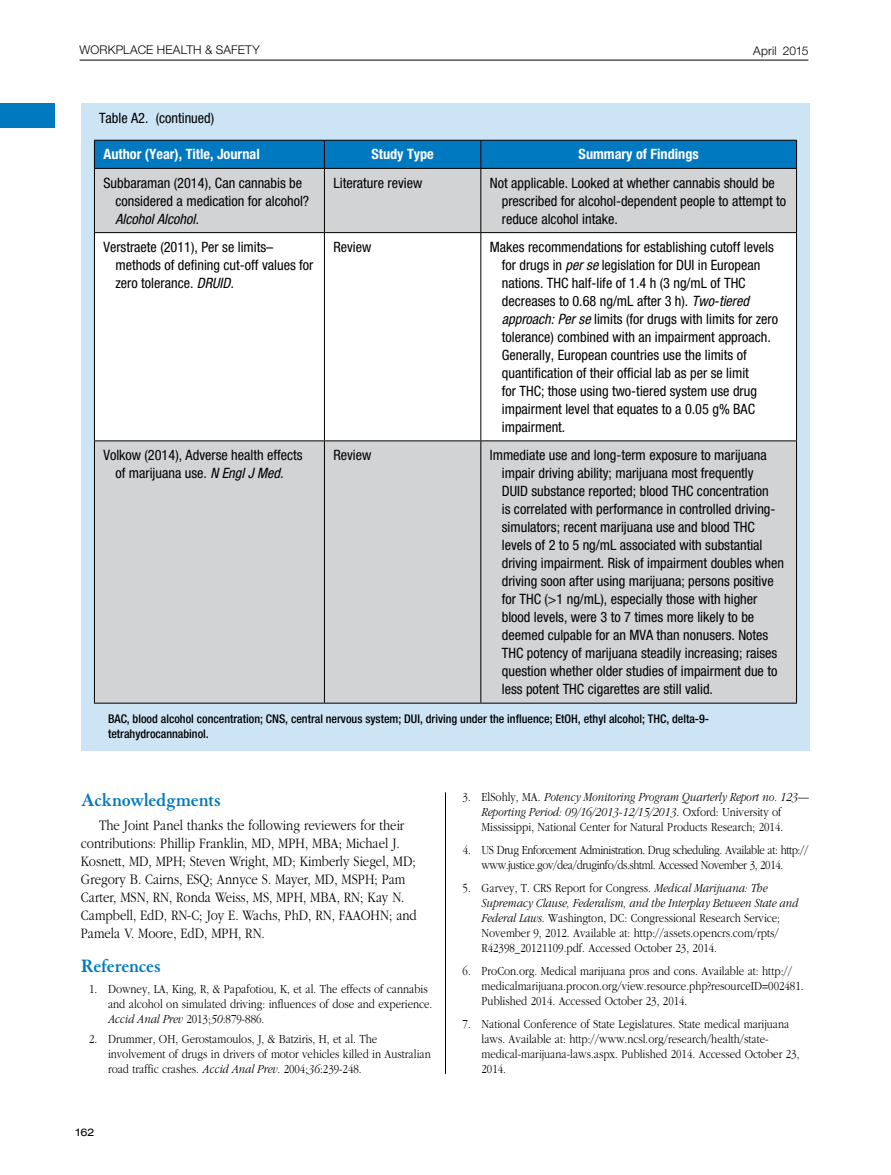
<style>
.page{position:relative;width:891px;height:1175px;background:#fff}
.page>*{position:absolute;margin:0;border:0;box-sizing:border-box;transform-origin:0 0}
.t1{font:700 19.5px "Granjon LT Std";letter-spacing:-.01em;color:#0079c1}
.t2{font:300 15px/18px "ITC Garamond Std";color:#000;scale:.85 1}
.t3{font:condensed 14.25px/18px "Helvetica Neue LT Std";color:#000}
.t4{font:700 condensed 14.25px "Helvetica Neue LT Std";color:#fff}
.t5{font:italic condensed 14.25px "Helvetica Neue LT Std";color:#000}
.t6{font:300 12.75px/15px "ITC Garamond Std";color:#000;scale:.85 1}
.t7{font:300 12.75px/15px "ITC Garamond Std";letter-spacing:-.035em;color:#000;text-align:center;scale:.85 1}
.t8{font:500 condensed 12px/15px "Helvetica Neue LT Std";color:#000}
.t9{font:300 12px "Helvetica Neue LT Std";letter-spacing:.015em;color:#000}
.t10{font:expanded 10.5px "Helvetica Neue LT Std";color:#000}
.s1{font-style:italic}
</style>
<div class="page">
<hr style="left:80px;top:60px;width:728px;height:1px;background:#000">
<div style="left:0;top:104px;width:55px;height:24px;background:#0079c1"></div>
<hr style="left:445px;top:792px;width:1px;height:281px;background:#000">
<div style="left:81px;top:131px;width:729px;height:619px;background:#cce4f3"></div>
<div style="left:95px;top:169px;width:701px;height:533px;background:#d1d3d4"></div>
<div style="left:95px;top:233px;width:701px;height:207px;background:#fff"></div>
<hr style="left:94px;top:168px;width:230px;height:1px;background:#000">
<hr style="left:324px;top:168px;width:157px;height:1px;background:#000">
<svg style="left:94px;top:140px;width:703px;height:28px;background:#0074ba"></svg>
<hr style="left:481px;top:168px;width:316px;height:1px;background:#000">
<hr style="left:94px;top:169px;width:1px;height:63px;background:#000">
<hr style="left:324px;top:169px;width:1px;height:63px;background:#000">
<hr style="left:480px;top:169px;width:1px;height:63px;background:#000">
<hr style="left:796px;top:169px;width:1px;height:63px;background:#000">
<hr style="left:94px;top:232px;width:230px;height:1px;background:#000">
<hr style="left:94px;top:233px;width:1px;height:207px;background:#000">
<hr style="left:324px;top:232px;width:157px;height:1px;background:#000">
<hr style="left:324px;top:233px;width:1px;height:207px;background:#000">
<hr style="left:481px;top:232px;width:316px;height:1px;background:#000">
<hr style="left:480px;top:233px;width:1px;height:207px;background:#000">
<hr style="left:796px;top:233px;width:1px;height:207px;background:#000">
<hr style="left:94px;top:440px;width:230px;height:1px;background:#000">
<hr style="left:94px;top:441px;width:1px;height:261px;background:#000">
<hr style="left:94px;top:702px;width:230px;height:1px;background:#000">
<hr style="left:324px;top:440px;width:157px;height:1px;background:#000">
<hr style="left:324px;top:441px;width:1px;height:261px;background:#000">
<hr style="left:324px;top:702px;width:157px;height:1px;background:#000">
<hr style="left:481px;top:440px;width:316px;height:1px;background:#000">
<hr style="left:480px;top:441px;width:1px;height:261px;background:#000">
<hr style="left:796px;top:441px;width:1px;height:261px;background:#000">
<hr style="left:481px;top:702px;width:316px;height:1px;background:#000">
<div style="left:81px;top:104px;width:729px;height:28px;background:#cce4f3"></div>
<p class="t9" style="left:80px;top:42px;width:182px">WORKPLACE HEALTH &amp; SAFETY</p>
<p class="t9" style="left:753px;top:43px;width:57px">April 2015</p>
<p class="t3" style="left:99px;top:109px;width:117px">Table A2. (continued)</p>
<p class="t4" style="left:103px;top:146px;width:158px">Author (Year), Title, Journal</p>
<p class="t4" style="left:371px;top:146px;width:64px">Study Type</p>
<p class="t4" style="left:579px;top:146px;width:122px">Summary of Findings</p>
<p class="t3" style="left:115px;top:173px;width:195px;text-indent:-12px">Subbaraman (2014), Can cannabis be considered a medication for alcohol?</p>
<p class="t5" style="left:115px;top:210px;width:85px">Alcohol Alcohol.</p>
<p class="t3" style="left:333px;top:173px;width:90px">Literature review</p>
<p class="t3" style="left:502px;top:173px;width:286px;text-indent:-12px">Not applicable. Looked at whether cannabis should be prescribed for alcohol-dependent people to attempt to reduce alcohol intake.</p>
<p class="t3" style="left:115px;top:238px;width:200px;text-indent:-12px">Verstraete (2011), Per se limits– methods of defining cut-off values for zero tolerance. <span class="s1">DRUID.</span></p>
<p class="t3" style="left:333px;top:238px;width:39px">Review</p>
<p class="t3" style="left:502px;top:238px;width:278px;text-indent:-12px">Makes recommendations for establishing cutoff levels for drugs in <span class="s1">per se</span> legislation for DUI in European nations. THC half-life of 1.4 h (3 ng/mL of THC decreases to 0.68 ng/mL after 3 h). <span class="s1">Two-tiered approach: Per se</span> limits (for drugs with limits for zero tolerance) combined with an impairment approach.<br>Generally, European countries use the limits of quantification of their official lab as per se limit<br>for THC; those using two-tiered system use drug impairment level that equates to a 0.05 g% BAC impairment.</p>
<p class="t3" style="left:103px;top:446px;width:201px;text-align:center">Volkow (2014), Adverse health effects of marijuana use. <span class="s1">N Engl J Med.</span></p>
<p class="t3" style="left:333px;top:446px;width:39px">Review</p>
<p class="t3" style="left:502px;top:446px;width:284px;text-indent:-12px">Immediate use and long-term exposure to marijuana impair driving ability; marijuana most frequently<br>DUID substance reported; blood THC concentration<br>is correlated with performance in controlled driving&shy;simulators; recent marijuana use and blood THC levels of 2 to 5 ng/mL associated with substantial driving impairment. Risk of impairment doubles when driving soon after using marijuana; persons positive for THC (&gt;1 ng/mL), especially those with higher blood levels, were 3 to 7 times more likely to be deemed culpable for an MVA than nonusers. Notes THC potency of marijuana steadily increasing; raises question whether older studies of impairment due to less potent THC cigarettes are still valid.</p>
<p class="t8" style="left:108px;top:711px;width:603px">BAC, blood alcohol concentration; CNS, central nervous system; DUI, driving under the influence; EtOH, ethyl alcohol; THC, delta-9- tetrahydrocannabinol.</p>
<h1 class="t1" style="left:81px;top:788px;width:141px">Acknowledgments</h1>
<p class="t2" style="left:81px;top:816px;width:397px;text-indent:18px">The Joint Panel thanks the following reviewers for their contributions: Phillip Franklin, MD, MPH, MBA; Michael J.<br>Kosnett, MD, MPH; Steven Wright, MD; Kimberly Siegel, MD; Gregory B. Cairns, ESQ; Annyce S. Mayer, MD, MSPH; Pam Carter, MSN, RN, Ronda Weiss, MS, MPH, MBA, RN; Kay N.<br>Campbell, EdD, RN-C; Joy E. Wachs, PhD, RN, FAAOHN; and Pamela V. Moore, EdD, MPH, RN.</p>
<h1 class="t1" style="left:81px;top:955px;width:81px">References</h1>
<p class="t6" style="left:108px;top:981px;width:383px;text-indent:-19px">1. Downey, LA, King, R, &amp; Papafotiou, K, et al. The effects of cannabis and alcohol on simulated driving: influences of dose and experience.<br><span class="s1">Accid Anal Prev</span> 2013;<span class="s1">50</span>:879-886.</p>
<p class="t6" style="left:108px;top:1032px;width:381px;text-indent:-19px">2. Drummer, OH, Gerostamoulos, J, &amp; Batziris, H, et al. The involvement of drugs in drivers of motor vehicles killed in Australian road traffic crashes. <span class="s1">Accid Anal Prev</span>. 2004;<span class="s1">36</span>:239-248.</p>
<p class="t10" style="left:76px;top:1125px;width:20px">162</p>
<p class="t6" style="left:482px;top:790px;width:386px;text-indent:-19px">3. ElSohly, MA. <span class="s1">Potency Monitoring Program Quarterly Report no. 123—<br>Reporting Period: 09/16/2013-12/15/2013</span>. Oxford: University of<br>Mississippi, National Center for Natural Products Research; 2014.</p>
<p class="t7" style="left:463px;top:842px;width:408px">4. US Drug Enforcement Administration. Drug scheduling. Available at: http:// www.justice.gov/dea/druginfo/ds.shtml. Accessed November 3, 2014.</p>
<p class="t6" style="left:482px;top:880px;width:374px;text-indent:-19px">5. Garvey, T. CRS Report for Congress. <span class="s1">Medical Marijuana: The Supremacy Clause, Federalism, and the Interplay Between State and Federal Laws</span>. Washington, DC: Congressional Research Service; November 9, 2012. Available at: http://assets.opencrs.com/rpts/ R42398_20121109.pdf. Accessed October 23, 2014.</p>
<p class="t6" style="left:482px;top:963px;width:380px;text-indent:-19px">6. ProCon.org. Medical marijuana pros and cons. Available at: http:// medicalmarijuana.procon.org/view.resource.php?resourceID=002481.<br>Published 2014. Accessed October 23, 2014.</p>
<p class="t6" style="left:482px;top:1016px;width:376px;text-indent:-19px">7. National Conference of State Legislatures. State medical marijuana laws. Available at: http://www.ncsl.org/research/health/state&shy;medical-marijuana-laws.aspx. Published 2014. Accessed October 23, 2014.</p>
</div>
